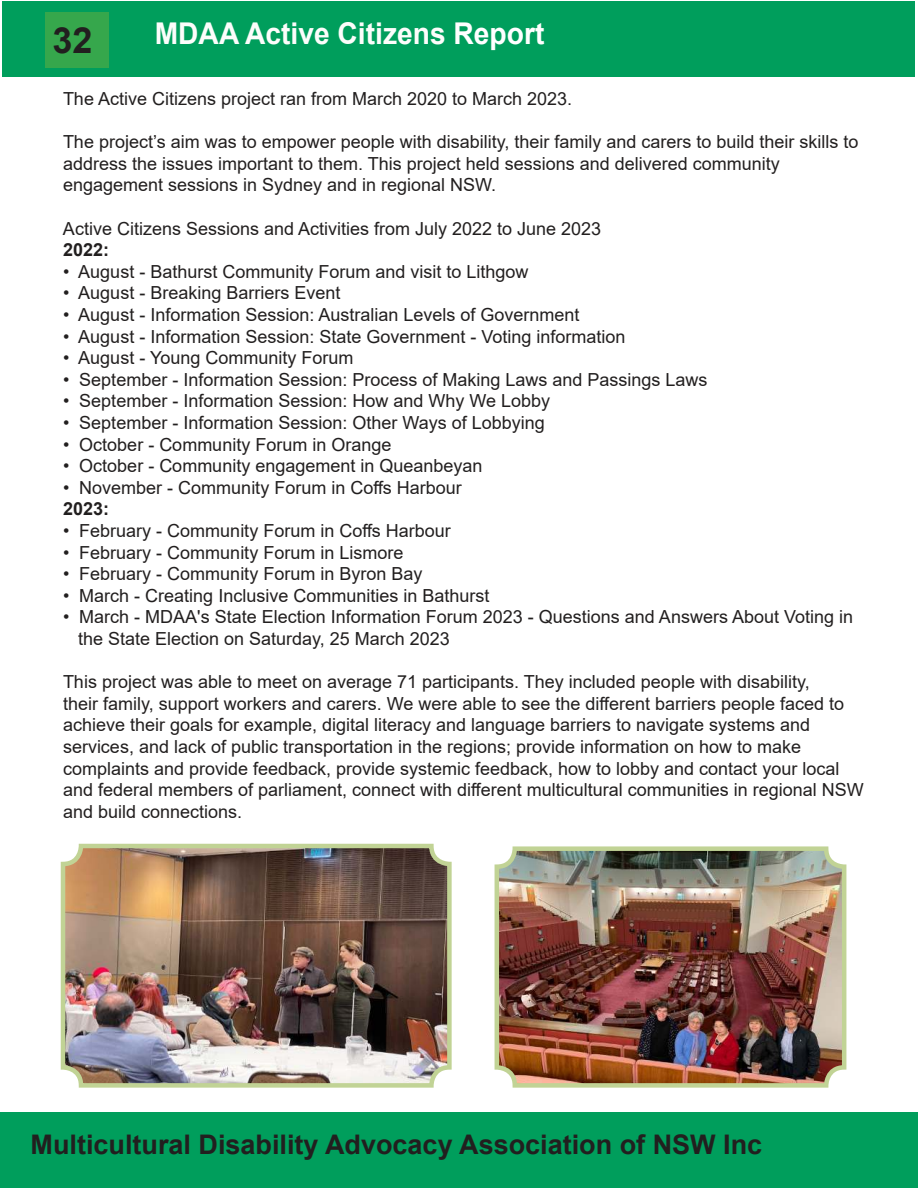
<style>
.page{position:relative;width:918px;height:1188px;background:#fff}
.page>*{position:absolute;margin:0;border:0;box-sizing:border-box;transform-origin:0 0}
.t1{font:700 36px "Arial";color:#221f1f}
.t2{font:700 30px "Arial";color:#fcfdfb;scale:.94 1}
.t3{font:700 27px "Arial";color:#221f1f}
.t4{font:18px/21.6px "Arial";color:#221f1f}
.t5{font:700 18px "Arial";color:#221f1f}
.s1{color:#fff}
</style>
<div class="page">
<div style="left:2px;top:2px;width:912px;height:75px;background:#009e5c"></div>
<div style="left:45px;top:12px;width:63px;height:55px;background:#36a74c"></div>
<div style="left:0;top:1112px;width:918px;height:76px;background:#009e5c"></div>
<img style="left:67px;top:850px;width:379px;height:232px">
<div style="left:61px;top:844px;width:391px;height:244px;border:5px solid #c1d395;border-radius:18px"></div>
<img style="left:501px;top:852px;width:339px;height:230px">
<div style="left:495px;top:846px;width:351px;height:242px;border:5px solid #c1d395;border-radius:18px"></div>
<h1 class="t1" style="left:52px;top:26px;width:42px">32</h1>
<h2 class="t2" style="left:155px;top:22px;width:416px">MDAA Active Citizens <span class="s1">Report</span></h2>
<p class="t4" style="left:63px;top:89px;width:511px">The Active Citizens project ran from March 2020 to March 2023.</p>
<p class="t4" style="left:63px;top:132px;width:797px">The project’s aim was to empower people with disability, their family and carers to build their skills to address the issues important to them. This project held sessions and delivered community engagement sessions in Sydney and in regional NSW.</p>
<p class="t4" style="left:63px;top:219px;width:540px">Active Citizens Sessions and Activities from July 2022 to June 2023</p>
<p class="t5" style="left:63px;top:243px;width:48px">2022:</p>
<p class="t4" style="left:63px;top:262px;width:467px">• August - Bathurst Community Forum and visit to Lithgow</p>
<p class="t4" style="left:63px;top:283px;width:279px">• August - Breaking Barriers Event</p>
<p class="t4" style="left:63px;top:305px;width:518px">• August - Information Session: Australian Levels of Government</p>
<p class="t4" style="left:63px;top:327px;width:564px">• August - Information Session: State Government - Voting information</p>
<p class="t4" style="left:63px;top:348px;width:292px">• August - Young Community Forum</p>
<p class="t4" style="left:63px;top:370px;width:646px">• September - Information Session: Process of Making Laws and Passings Laws</p>
<p class="t4" style="left:63px;top:391px;width:489px">• September - Information Session: How and Why We Lobby</p>
<p class="t4" style="left:63px;top:413px;width:483px">• September - Information Session: Other Ways of Lobbying</p>
<p class="t4" style="left:63px;top:435px;width:330px">• October - Community Forum in Orange</p>
<p class="t4" style="left:63px;top:456px;width:421px">• October - Community engagement in Queanbeyan</p>
<p class="t4" style="left:63px;top:476px;width:400px">• November - Community Forum in Co昀昀s Harbour</p>
<p class="t5" style="left:63px;top:502px;width:48px">2023:</p>
<p class="t4" style="left:63px;top:520px;width:389px">• February - Community Forum in Co昀昀s Harbour</p>
<p class="t4" style="left:63px;top:543px;width:342px">• February - Community Forum in Lismore</p>
<p class="t4" style="left:63px;top:564px;width:361px">• February - Community Forum in Byron Bay</p>
<p class="t4" style="left:63px;top:586px;width:428px">• March - Creating Inclusive Communities in Bathurst</p>
<p class="t4" style="left:78px;top:607px;width:777px;text-indent:-15px">• March - MDAA's State Election Information Forum 2023 - Questions and Answers About Voting in the State Election on Saturday, 25 March 2023</p>
<p class="t4" style="left:63px;top:672px;width:802px">This project was able to meet on average 71 participants. They included people with disability,<br>their family, support workers and carers. We were able to see the di昀昀erent barriers people faced to achieve their goals for example, digital literacy and language barriers to navigate systems and services, and lack of public transportation in the regions; provide information on how to make complaints and provide feedback, provide systemic feedback, how to lobby and contact your local and federal members of parliament, connect with di昀昀erent multicultural communities in regional NSW and build connections.</p>
<h3 class="t3" style="left:31px;top:1134px;width:733px">Multicultural Disability Advocacy Association of NSW Inc</h3>
</div>
